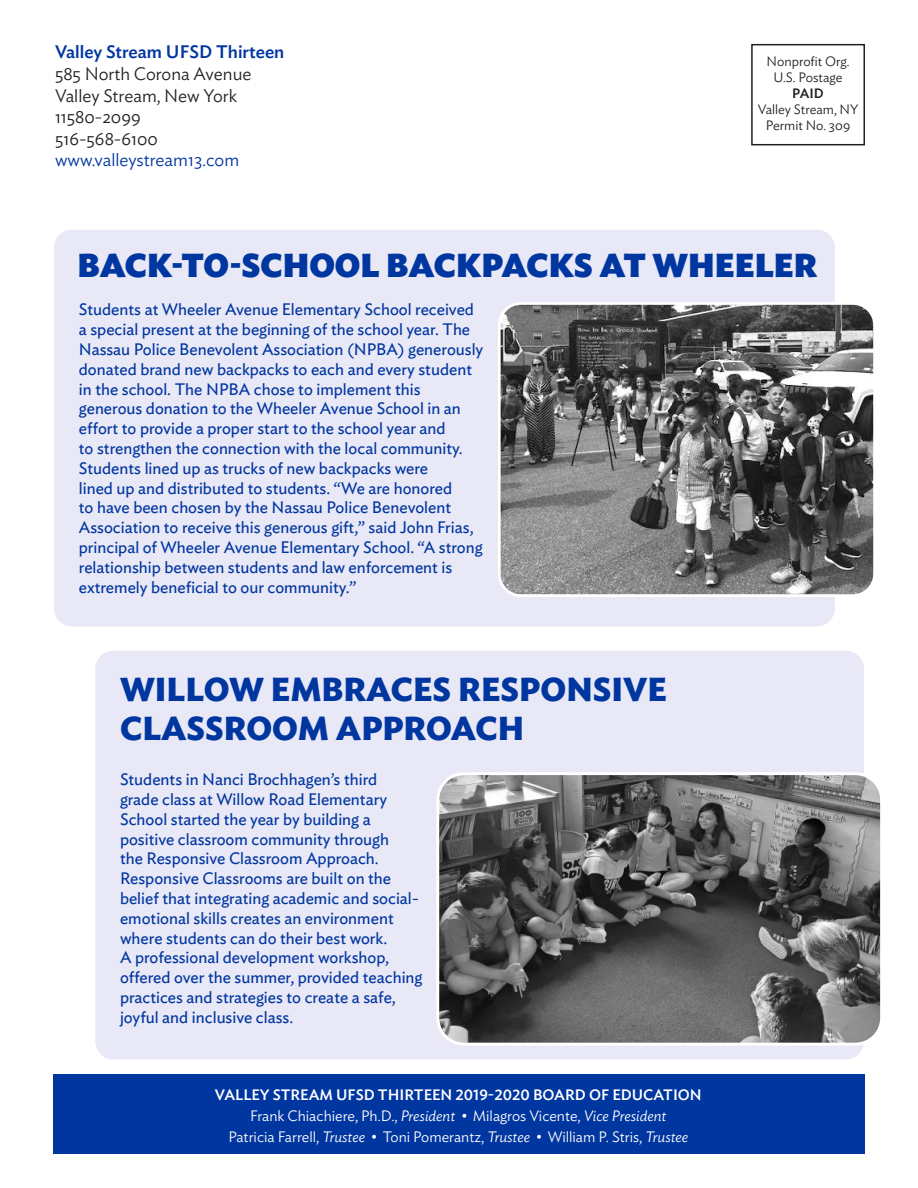
<style>
.page{position:relative;width:918px;height:1188px;background:#fff}
.page>*{position:absolute;margin:0;border:0;box-sizing:border-box;transform-origin:0 0}
.t1{font:700 33px/39px "Ideal Sans";color:#0036a0}
.t2{font:900 33px "Ideal Sans";color:#0036a0}
.t3{font:300 18px "Ideal Sans";color:#231f20}
.t4{font:500 18px "Ideal Sans";color:#0036a0}
.t5{font:300 18px "Ideal Sans";color:#0036a0}
.t6{font:16.5px/19.8px "Ideal Sans";color:#0036a0}
.t7{font:300 15px "Ideal Sans";color:#fff}
.t8{font:500 15px "Ideal Sans";color:#fff}
.t9{font:300 13.5px "Ideal Sans";color:#231f20}
.t10{font:500 13.5px "Ideal Sans";color:#231f20}
.s1{font-style:italic}
</style>
<div class="page">
<div style="left:54px;top:230px;width:781px;height:396px;background:#e9e8f6;border-radius:18px"></div>
<div style="left:95px;top:651px;width:769px;height:408px;background:#e9e8f6;border-radius:18px"></div>
<img style="left:502px;top:306px;width:370px;height:287px">
<div style="left:498px;top:302px;width:378px;height:295px;border:3px solid #fff;border-radius:22px"></div>
<img style="left:440px;top:776px;width:439px;height:266px">
<div style="left:436px;top:772px;width:447px;height:274px;border:3px solid #fff;border-radius:26px"></div>
<div style="left:751px;top:44px;width:114px;height:101px;border:2px solid #231f20"></div>
<div style="left:53px;top:1075px;width:812px;height:79px;background:#0036a0"></div>
<p class="t4" style="left:55px;top:38px;width:231px">Valley Stream UFSD Thirteen</p>
<p class="t3" style="left:55px;top:60px;width:198px">585 North Corona Avenue</p>
<p class="t3" style="left:55px;top:81px;width:183px">Valley Stream, New York</p>
<p class="t3" style="left:55px;top:103px;width:87px">11580-2099</p>
<p class="t3" style="left:55px;top:125px;width:104px">516-568-6100</p>
<p class="t5" style="left:55px;top:146px;width:186px">www.valleystream13.com</p>
<p class="t9" style="left:767px;top:50px;width:85px">Nonprofit Org.</p>
<p class="t9" style="left:774px;top:67px;width:71px">U.S. Postage</p>
<p class="t10" style="left:792px;top:83px;width:33px">PAID</p>
<p class="t9" style="left:758px;top:99px;width:102px">Valley Stream, NY</p>
<p class="t9" style="left:766px;top:115px;width:86px">Permit No. 309</p>
<p class="t2" style="left:77px;top:238px;width:742px">BACK-TO-SCHOOL BACKPACKS AT WHEELER</p>
<p class="t6" style="left:79px;top:298px;width:406px">Students at Wheeler Avenue Elementary School received a special present at the beginning of the school year. The Nassau Police Benevolent Association (NPBA) generously donated brand new backpacks to each and every student in the school. The NPBA chose to implement this generous donation to the Wheeler Avenue School in an effort to provide a proper start to the school year and<br>to strengthen the connection with the local community.<br>Students lined up as trucks of new backpacks were<br>lined up and distributed to students. “We are honored<br>to have been chosen by the Nassau Police Benevolent Association to receive this generous gift,” said John Frias, principal of Wheeler Avenue Elementary School. “A strong relationship between students and law enforcement is extremely beneficial to our community.”</p>
<p class="t1" style="left:120px;top:667px;width:548px">WILLOW EMBRACES RESPONSIVE<br>CLASSROOM APPROACH</p>
<p class="t6" style="left:120px;top:768px;width:304px">Students in Nanci Brochhagen’s third<br>grade class at Willow Road Elementary School started the year by building a positive classroom community through<br>the Responsive Classroom Approach.<br>Responsive Classrooms are built on the belief that integrating academic and social&shy;emotional skills creates an environment where students can do their best work.<br>A professional development workshop, offered over the summer, provided teaching practices and strategies to create a safe, joyful and inclusive class.</p>
<p class="t8" style="left:215px;top:1083px;width:488px">VALLEY STREAM UFSD THIRTEEN 2019-2020 BOARD OF EDUCATION</p>
<p class="t7" style="left:250px;top:1104px;width:418px">Frank Chiachiere, Ph.D., <span class="s1">President •</span> Milagros Vicente, <span class="s1">Vice President</span></p>
<p class="t7" style="left:229px;top:1125px;width:461px">Patricia Farrell, <span class="s1">Trustee •</span> Toni Pomerantz, <span class="s1">Trustee •</span> William P. Stris, <span class="s1">Trustee</span></p>
</div>
